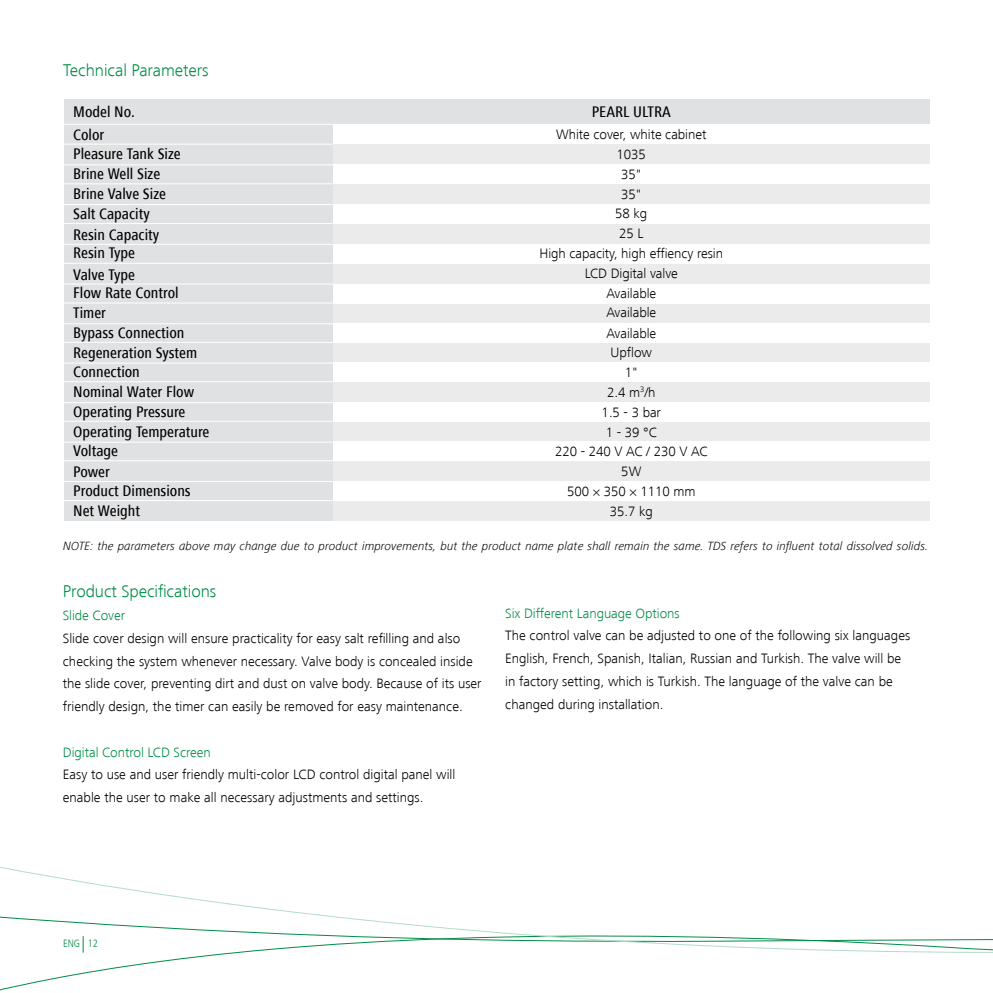
<style>
.page{position:relative;width:993px;height:993px;background:#fff}
.page>*{position:absolute;margin:0;border:0;box-sizing:border-box;transform-origin:0 0}
.t1{font:300 17.5px "Frutiger";letter-spacing:-.005em;color:#008c47}
.t2{font:500 15.75px/20.3px "Frutiger Cond";color:#000}
.t3{font:300 14px/22.8px "Frutiger";color:#000}
.t4{font:300 14px "Frutiger";letter-spacing:-.005em;color:#008c47}
.t5{font:italic 300 12.25px "Frutiger";color:#000}
.t6{font:300 condensed 10.5px "Frutiger LT";color:#008c47}
.s1{font-family:"Frutiger Cond";font-weight:400}
</style>
<div class="page">
<svg style="left:0;top:866px;width:992px;height:93px"></svg>
<div style="left:262px;top:303px;width:667px;height:20px;background:#ebebec"></div>
<div style="left:262px;top:422px;width:667px;height:19px;background:#ebebec"></div>
<div style="left:262px;top:343px;width:667px;height:19px;background:#ebebec"></div>
<div style="left:262px;top:461px;width:667px;height:20px;background:#ebebec"></div>
<div style="left:262px;top:501px;width:667px;height:19px;background:#ebebec"></div>
<div style="left:262px;top:263px;width:667px;height:20px;background:#ebebec"></div>
<div style="left:262px;top:382px;width:667px;height:20px;background:#ebebec"></div>
<div style="left:262px;top:144px;width:667px;height:20px;background:#ebebec"></div>
<div style="left:262px;top:224px;width:667px;height:20px;background:#ebebec"></div>
<div style="left:262px;top:184px;width:667px;height:20px;background:#ebebec"></div>
<div style="left:262px;top:99px;width:667px;height:25px;background:#e0e1e2"></div>
<div style="left:64px;top:99px;width:268px;height:421px;background:#e0e1e2"></div>
<hr style="left:63px;top:124px;width:269px;height:1px;background:#fff">
<hr style="left:63px;top:144px;width:269px;height:1px;background:#fff">
<hr style="left:63px;top:164px;width:269px;height:1px;background:#fff">
<hr style="left:63px;top:183px;width:269px;height:1px;background:#fff">
<hr style="left:63px;top:204px;width:269px;height:1px;background:#fff">
<hr style="left:63px;top:283px;width:269px;height:1px;background:#fff">
<hr style="left:63px;top:323px;width:269px;height:1px;background:#fff">
<hr style="left:63px;top:342px;width:269px;height:1px;background:#fff">
<hr style="left:63px;top:362px;width:269px;height:1px;background:#fff">
<hr style="left:63px;top:402px;width:269px;height:1px;background:#fff">
<hr style="left:63px;top:441px;width:269px;height:1px;background:#fff">
<hr style="left:63px;top:481px;width:269px;height:1px;background:#fff">
<hr style="left:63px;top:500px;width:269px;height:1px;background:#fff">
<hr style="left:63px;top:381px;width:269px;height:1px;background:#fff">
<hr style="left:63px;top:420px;width:269px;height:1px;background:#fff">
<hr style="left:63px;top:460px;width:269px;height:1px;background:#fff">
<hr style="left:63px;top:263px;width:269px;height:1px;background:#fff">
<hr style="left:63px;top:302px;width:269px;height:1px;background:#fff">
<hr style="left:63px;top:223px;width:269px;height:1px;background:#fff">
<hr style="left:63px;top:244px;width:269px;height:1px;background:#fff">
<p class="t1" style="left:63px;top:61px;width:147px">Technical Parameters</p>
<p class="t2" style="left:73px;top:100px;width:63px;line-height:23.3px">Model No.<br>Color</p>
<p class="t2" style="left:73px;top:163px;width:94px">Brine Well Size<br>Brine Valve Size<br>Salt Capacity<br>Resin Capacity</p>
<p class="t2" style="left:73px;top:143px;width:109px">Pleasure Tank Size</p>
<p class="t2" style="left:73px;top:242px;width:63px;line-height:21.3px">Resin Type<br>Valve Type</p>
<p class="t2" style="left:73px;top:283px;width:107px;line-height:19.8px">Flow Rate Control<br>Timer</p>
<p class="t2" style="left:73px;top:322px;width:113px">Bypass Connection</p>
<p class="t2" style="left:73px;top:342px;width:125px">Regeneration System</p>
<p class="t2" style="left:73px;top:361px;width:68px">Connection</p>
<p class="t2" style="left:73px;top:381px;width:122px">Nominal Water Flow</p>
<p class="t2" style="left:73px;top:401px;width:114px">Operating Pressure</p>
<p class="t2" style="left:73px;top:421px;width:138px">Operating Temperature</p>
<p class="t2" style="left:73px;top:440px;width:46px;line-height:21px">Voltage<br>Power</p>
<p class="t2" style="left:73px;top:500px;width:68px">Net Weight</p>
<p class="t2" style="left:73px;top:481px;width:119px">Product Dimensions</p>
<p class="t2" style="left:591px;top:101px;width:81px">PEARL ULTRA</p>
<p class="t3" style="left:556px;top:124px;width:152px;line-height:20.1px;text-align:center">White cover, white cabinet<br>1035<br>35"<br>35"</p>
<p class="t3" style="left:615px;top:202px;width:34px">58 kg</p>
<p class="t3" style="left:619px;top:222px;width:26px">25 L</p>
<p class="t3" style="left:539px;top:243px;width:185px;line-height:20.5px;text-align:center">High capacity, high effiency resin<br>LCD Digital valve</p>
<p class="t3" style="left:606px;top:303px;width:51px;line-height:20.1px">Available<br>Available</p>
<p class="t3" style="left:606px;top:281px;width:51px">Available</p>
<p class="t3" style="left:610px;top:340px;width:43px">Upflow</p>
<p class="t3" style="left:624px;top:361px;width:14px">1"</p>
<p class="t3" style="left:607px;top:381px;width:50px">2.4 m<sup>3</sup>/h</p>
<p class="t3" style="left:555px;top:402px;width:154px;line-height:19.6px;text-align:center">1.5 - 3 bar<br>1 - 39 <span class="s1">°</span>C<br>220 - 240 V AC / 230 V AC<br>5W</p>
<p class="t3" style="left:567px;top:480px;width:130px">500 × 350 × 1110 mm</p>
<p class="t3" style="left:609px;top:499px;width:45px">35.7 kg</p>
<p class="t5" style="left:63px;top:538px;width:866px">NOTE: the parameters above may change due to product improvements, but the product name plate shall remain the same. TDS refers to influent total dissolved solids.</p>
<p class="t1" style="left:63px;top:581px;width:155px">Product Specifications</p>
<p class="t4" style="left:63px;top:607px;width:64px">Slide Cover</p>
<p class="t3" style="left:63px;top:626px;width:420px">Slide cover design will ensure practicality for easy salt refilling and also checking the system whenever necessary. Valve body is concealed inside the slide cover, preventing dirt and dust on valve body. Because of its user friendly design, the timer can easily be removed for easy maintenance.</p>
<p class="t4" style="left:63px;top:744px;width:149px">Digital Control LCD Screen</p>
<p class="t3" style="left:63px;top:763px;width:394px">Easy to use and user friendly multi-color LCD control digital panel will enable the user to make all necessary adjustments and settings.</p>
<p class="t4" style="left:505px;top:605px;width:176px">Six Different Language Options</p>
<p class="t3" style="left:505px;top:624px;width:406px">The control valve can be adjusted to one of the following six languages English, French, Spanish, Italian, Russian and Turkish. The valve will be in factory setting, which is Turkish. The language of the valve can be changed during installation.</p>
<p class="t6" style="left:63px;top:937px;width:36px">ENG 12</p>
</div>
